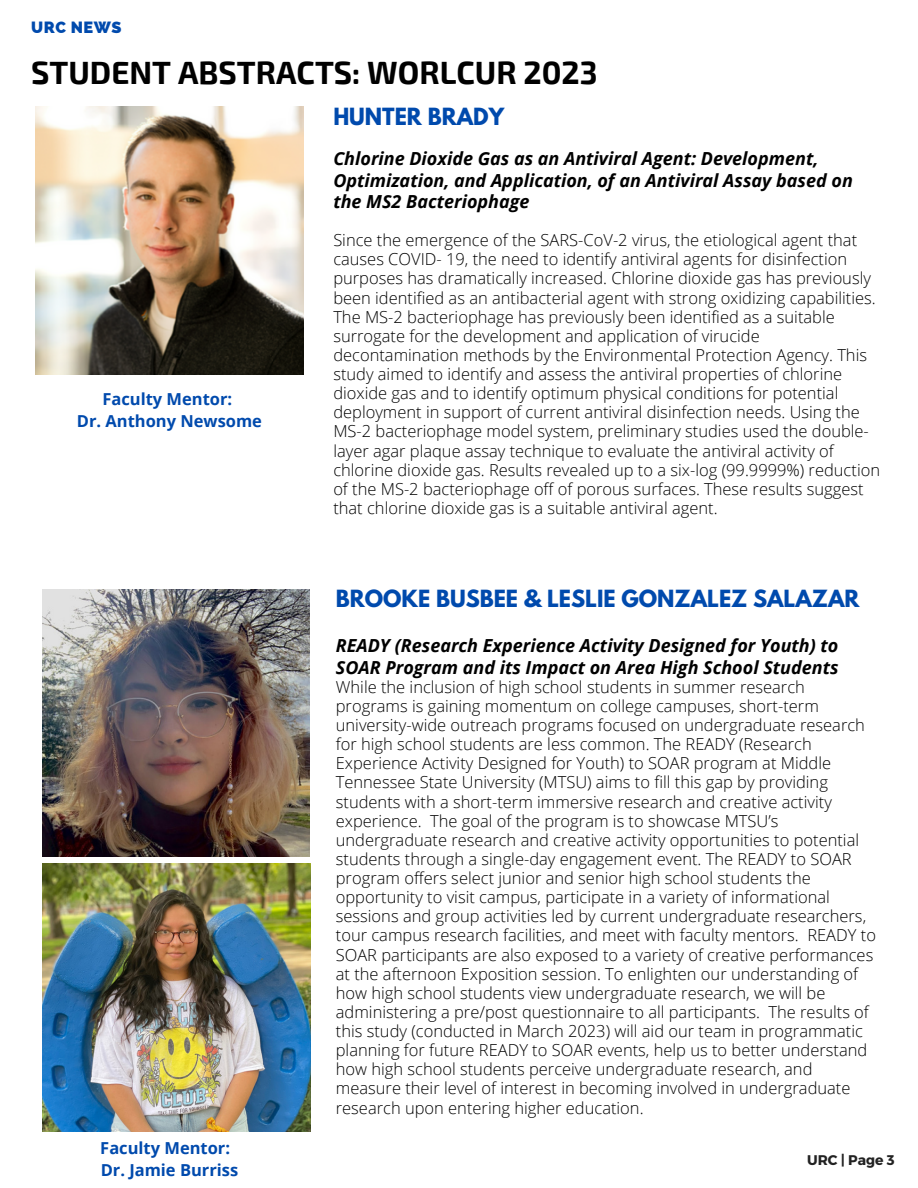
<style>
.page{position:relative;width:918px;height:1188px;background:#fff}
.page>*{position:absolute;margin:0;border:0;box-sizing:border-box;transform-origin:0 0}
.t1{font:700 31.5px "Exo 2";color:#000}
.t2{font:700 21px "League Spartan";color:#004aad}
.t3{font:italic 700 18px/21.3px "Open Sans";color:#000}
.t4{font:300 16.5px/19.2px "Open Sans";color:#000}
.t5{font:700 16.5px/22.5px "Open Sans";color:#004aad;text-align:center}
.t6{font:800 16.2px "Raleway";letter-spacing:.03em;color:#004aad}
.t7{font:700 13.95px "Montserrat";color:#222}
</style>
<div class="page">
<img style="left:43px;top:589px;width:267px;height:267px">
<img style="left:35px;top:107px;width:269px;height:268px">
<img style="left:43px;top:864px;width:268px;height:268px">
<p class="t6" style="left:31px;top:18px;width:92px">URC NEWS</p>
<h1 class="t1" style="left:31px;top:53px;width:568px">STUDENT ABSTRACTS: WORLCUR 2023</h1>
<p class="t2" style="left:333px;top:106px;width:172px">HUNTER BRADY</p>
<p class="t3" style="left:333px;top:148px;width:521px">Chlorine Dioxide Gas as an Antiviral Agent: Development,<br>Optimization, and Application, of an Antiviral Assay based on the MS2 Bacteriophage</p>
<p class="t4" style="left:333px;top:230px;width:548px">Since the emergence of the SARS-CoV-2 virus, the etiological agent that causes COVID- 19, the need to identify antiviral agents for disinfection purposes has dramatically increased. Chlorine dioxide gas has previously been identified as an antibacterial agent with strong oxidizing capabilities.<br>The MS-2 bacteriophage has previously been identified as a suitable surrogate for the development and application of virucide decontamination methods by the Environmental Protection Agency. This study aimed to identify and assess the antiviral properties of chlorine dioxide gas and to identify optimum physical conditions for potential deployment in support of current antiviral disinfection needs. Using the MS-2 bacteriophage model system, preliminary studies used the double&shy;layer agar plaque assay technique to evaluate the antiviral activity of chlorine dioxide gas. Results revealed up to a six-log (99.9999%) reduction of the MS-2 bacteriophage off of porous surfaces. These results suggest that chlorine dioxide gas is a suitable antiviral agent.</p>
<p class="t5" style="left:77px;top:387px;width:187px">Faculty Mentor:<br>Dr. Anthony Newsome</p>
<p class="t5" style="left:100px;top:1136px;width:140px;text-align:left">Faculty Mentor:<br>Dr. Jamie Burriss</p>
<p class="t2" style="left:336px;top:588px;width:525px">BROOKE BUSBEE &amp; LESLIE GONZALEZ SALAZAR</p>
<p class="t3" style="left:336px;top:635px;width:504px">READY (Research Experience Activity Designed for Youth) to<br>SOAR Program and its Impact on Area High School Students</p>
<p class="t4" style="left:336px;top:677px;width:542px">While the inclusion of high school students in summer research programs is gaining momentum on college campuses, short-term university-wide outreach programs focused on undergraduate research for high school students are less common. The READY (Research Experience Activity Designed for Youth) to SOAR program at Middle Tennessee State University (MTSU) aims to fill this gap by providing students with a short-term immersive research and creative activity experience. The goal of the program is to showcase MTSU’s undergraduate research and creative activity opportunities to potential students through a single-day engagement event. The READY to SOAR program offers select junior and senior high school students the opportunity to visit campus, participate in a variety of informational sessions and group activities led by current undergraduate researchers, tour campus research facilities, and meet with faculty mentors. READY to SOAR participants are also exposed to a variety of creative performances at the afternoon Exposition session. To enlighten our understanding of how high school students view undergraduate research, we will be administering a pre/post questionnaire to all participants. The results of this study (conducted in March 2023) will aid our team in programmatic planning for future READY to SOAR events, help us to better understand how high school students perceive undergraduate research, and measure their level of interest in becoming involved in undergraduate research upon entering higher education.</p>
<p class="t7" style="left:807px;top:1151px;width:89px">URC | Page 3</p>
</div>
